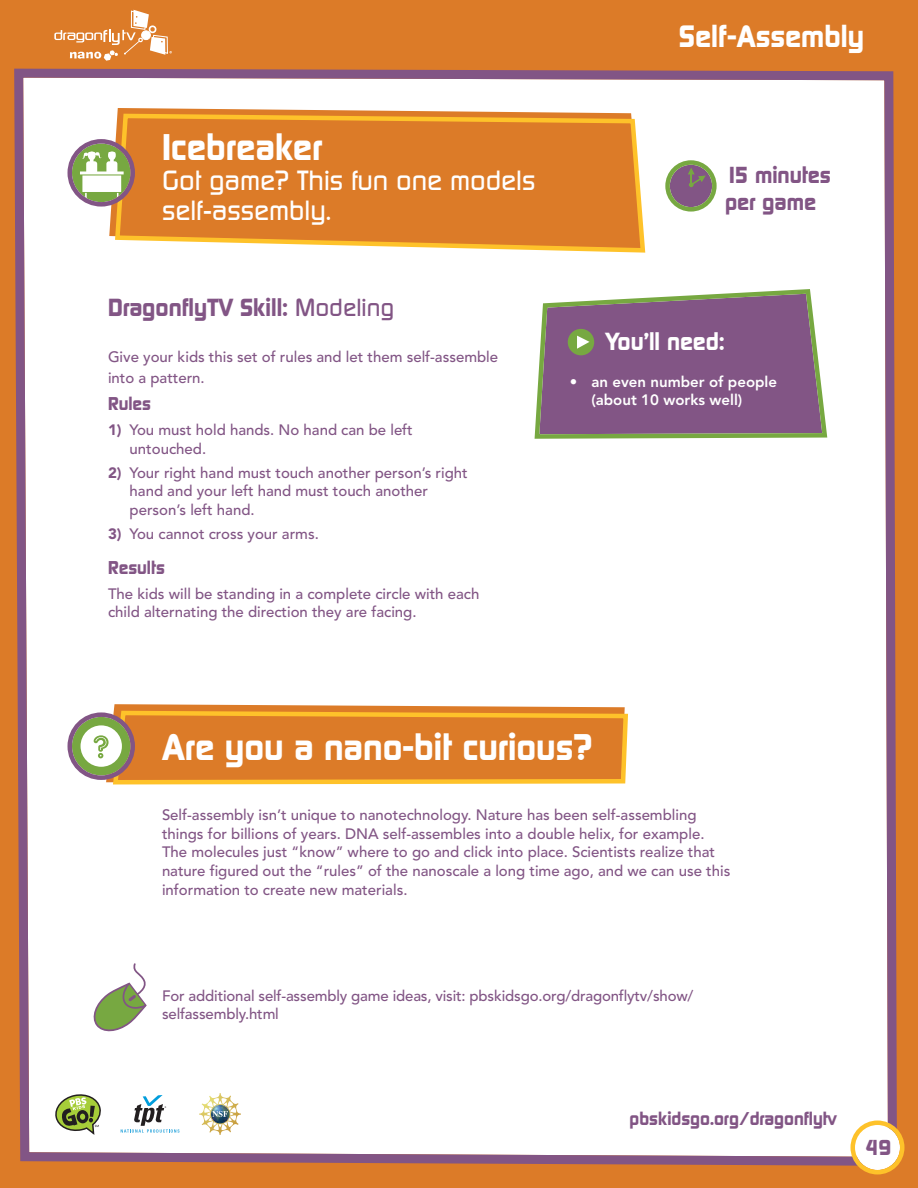
<style>
.page{position:relative;width:918px;height:1188px;background:#dc7b28}
.page>*{position:absolute;margin:0;border:0;box-sizing:border-box;transform-origin:0 0}
.t1{font:700 36px "Dicot";color:#fff}
.t2{font:700 30px "Dicot";color:#fff}
.t3{font:500 27px/30px "Dicot";color:#fff}
.t4{font:700 24px "Dicot";color:#825585}
.t5{font:700 24px "Dicot";color:#fff}
.t6{font:700 22.5px/27px "Dicot";color:#825585}
.t7{font:700 21px "Dicot";color:#825585}
.t8{font:700 18px "Dicot";color:#825585}
.t9{font:500 15px/18.8px "Avenir";color:#825585}
.t10{font:800 15px/18px "Avenir";color:#fff}
.s1{font-weight:500}
.s2{font-weight:900}
</style>
<div class="page">
<div style="left:14px;top:69px;width:883px;height:1097px;background:#fff"></div>
<svg style="left:54px;top:10px;width:118px;height:51px"></svg>
<svg style="left:109px;top:108px;width:533px;height:141px"></svg>
<svg style="left:115px;top:114px;width:530px;height:139px"></svg>
<svg style="left:68px;top:139px;width:67px;height:68px;background:#b6b491"></svg>
<svg style="left:665px;top:160px;width:52px;height:52px;background:#9d958f"></svg>
<svg style="left:68px;top:704px;width:560px;height:80px"></svg>
<svg style="left:55px;top:1093px;width:47px;height:42px;background:#a4b27a"></svg>
<svg style="left:204px;top:1098px;width:32px;height:32px"></svg>
<svg style="left:121px;top:1095px;width:59px;height:38px;background:#d2dbde"></svg>
<svg style="left:535px;top:289px;width:292px;height:150px;background:#c8dcb2"></svg>
<svg style="left:539px;top:294px;width:283px;height:140px;background:#866186"></svg>
<svg style="left:94px;top:963px;width:53px;height:71px;background:#c2ceb0"></svg>
<svg style="left:850px;top:1120px;width:54px;height:54px;background:#f6dbae"></svg>
<h2 class="t2" style="left:679px;top:19px;width:187px">Self-Assembly</h2>
<h1 class="t1" style="left:162px;top:127px;width:162px">Icebreaker</h1>
<h3 class="t3" style="left:162px;top:166px;width:375px">Got game? This fun one models self-assembly.</h3>
<h3 class="t6" style="left:725px;top:161px;width:108px">15 minutes per game</h3>
<h3 class="t4" style="left:108px;top:294px;width:288px">DragonflyTV Skill: <span class="s1">Modeling</span></h3>
<p class="t9" style="left:108px;top:348px;width:392px;line-height:20.5px">Give your kids this set of rules and let them self-assemble into a pattern.</p>
<p class="t8" style="left:108px;top:393px;width:45px">Rules</p>
<p class="t9" style="left:130px;top:422px;width:285px;text-indent:-22px"><span class="s2">1)</span> You must hold hands. No hand can be left untouched.</p>
<p class="t9" style="left:130px;top:464px;width:340px;text-indent:-22px"><span class="s2">2)</span> Your right hand must touch another person’s right hand and your left hand must touch another person’s left hand.</p>
<p class="t9" style="left:108px;top:526px;width:212px"><span class="s2">3)</span> You cannot cross your arms.</p>
<p class="t8" style="left:108px;top:557px;width:59px">Results</p>
<p class="t9" style="left:108px;top:585px;width:373px">The kids will be standing in a complete circle with each child alternating the direction they are facing.</p>
<h3 class="t5" style="left:605px;top:328px;width:121px">You’ll need:</h3>
<p class="t10" style="left:591px;top:374px;width:187px;text-indent:-22px">• an even number of people (about 10 works well)</p>
<h1 class="t1" style="left:162px;top:726px;width:432px">Are you a nano-bit curious?</h1>
<p class="t9" style="left:162px;top:807px;width:570px">Self-assembly isn’t unique to nanotechnology. Nature has been self-assembling things for billions of years. DNA self-assembles into a double helix, for example.<br>The molecules just “know” where to go and click into place. Scientists realize that nature figured out the “rules” of the nanoscale a long time ago, and we can use this information to create new materials.</p>
<p class="t9" style="left:162px;top:987px;width:533px">For additional self-assembly game ideas, visit: pbskidsgo.org/dragonflytv/show/ selfassembly.html</p>
<p class="t8" style="left:630px;top:1108px;width:209px">pbskidsgo.org/dragonflytv</p>
<h3 class="t7" style="left:866px;top:1136px;width:27px">49</h3>
</div>
